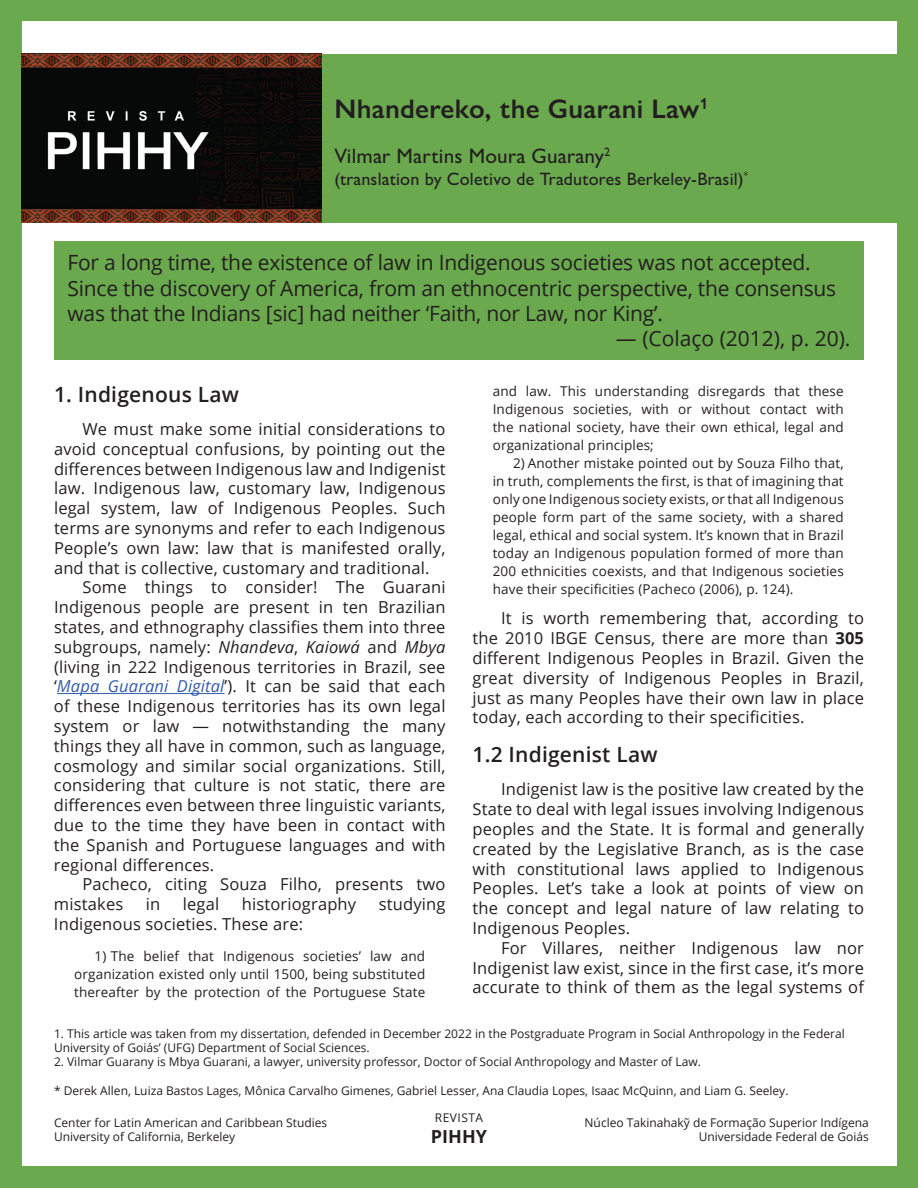
<style>
.page{position:relative;width:918px;height:1188px;background:#fff}
.page>*{position:absolute;margin:0;border:0;box-sizing:border-box;transform-origin:0 0}
.t1{font:600 27px "Gill Sans Nova";letter-spacing:.01em;color:#231f20}
.t2{font:21px/25.2px "Open Sans";letter-spacing:-.01em;color:#231f20}
.t3{font:600 21px "Open Sans";letter-spacing:.01em;color:#231f20}
.t4{font:500 21px "Gill Sans Nova";letter-spacing:.01em;color:#231f20}
.t5{font:500 18px "Gill Sans Nova";letter-spacing:.01em;color:#231f20}
.t6{font:700 18px "Open Sans";color:#231f20}
.t7{font:16.5px/19.8px "Open Sans";letter-spacing:.01em;color:#231f20;text-align:justify}
.t8{font:13.5px/18px "Open Sans";letter-spacing:.01em;color:#231f20;text-align:justify}
.Footnote{font:12px/14.4px "Open Sans";color:#231f20}
.Footnote-2{font:12px "Open Sans";letter-spacing:.04em;color:#231f20}
.s1{font-style:italic}
.s2{font-style:italic;color:#325caa}
.s3{font-weight:700}
</style>
<div class="page">
<div style="left:0;top:0;width:918px;height:1188px;background:linear-gradient(to right,#6aa94d,#6baa4f)"></div>
<div style="left:22px;top:22px;width:874px;height:1144px;background:#fff"></div>
<div style="left:22px;top:54px;width:874px;height:168px;background:#6aa94e"></div>
<hr style="left:57px;top:693px;width:168px;height:1px;background:#325caa">
<img style="left:22px;top:54px;width:299px;height:168px">
<div style="left:54px;top:241px;width:810px;height:119px;background:#6aa94e"></div>
<h1 class="t1" style="left:335px;top:92px;width:375px">Nhandereko, the Guarani Law<sup>1</sup></h1>
<p class="t4" style="left:335px;top:143px;width:277px">Vilmar Martins Moura Guarany<sup>2</sup></p>
<p class="t5" style="left:335px;top:167px;width:415px">(translation by Coletivo de Tradutores Berkeley-Brasil)<sup>*</sup></p>
<p class="t2" style="left:68px;top:250px;width:770px">For a long time, the existence of law in Indigenous societies was not accepted.<br>Since the discovery of America, from an ethnocentric perspective, the consensus was that the Indians [sic] had neither ‘Faith, nor Law, nor King’.</p>
<p class="t2" style="left:616px;top:325px;width:236px">— (Colaço (2012), p. 20).</p>
<h2 class="t3" style="left:54px;top:380px;width:186px">1. Indigenous Law</h2>
<p class="t7" style="left:54px;top:419px;width:393px;text-indent:28px">We must make some initial considerations to avoid conceptual confusions, by pointing out the differences between Indigenous law and Indigenist law. Indigenous law, customary law, Indigenous legal system, law of Indigenous Peoples. Such terms are synonyms and refer to each Indigenous People’s own law: law that is manifested orally, and that is collective, customary and traditional.</p>
<p class="t7" style="left:54px;top:577px;width:393px;text-indent:29px">Some things to consider! The Guarani Indigenous people are present in ten Brazilian states, and ethnography classifies them into three subgroups, namely: <span class="s1">Nhandeva</span>, <span class="s1">Kaiowá</span> and <span class="s1">Mbya </span>(living in 222 Indigenous territories in Brazil, see ‘<span class="s2">Mapa Guarani Digital</span>’). It can be said that each of these Indigenous territories has its own legal system or law — notwithstanding the many things they all have in common, such as language, cosmology and similar social organizations. Still, considering that culture is not static, there are differences even between three linguistic variants, due to the time they have been in contact with the Spanish and Portuguese languages and with regional differences.</p>
<p class="t7" style="left:54px;top:874px;width:393px;text-indent:28px">Pacheco, citing Souza Filho, presents two mistakes</p>
<p class="t7" style="left:146px;top:894px;width:16px">in</p>
<p class="t7" style="left:183px;top:894px;width:38px">legal</p>
<p class="t7" style="left:242px;top:894px;width:116px">historiography</p>
<p class="t7" style="left:379px;top:894px;width:68px">studying</p>
<p class="t7" style="left:54px;top:914px;width:251px">Indigenous societies. These are:</p>
<p class="t8" style="left:74px;top:947px;width:353px;text-indent:20px">1) The belief that Indigenous societies’ law and organization existed only until 1500, being substituted thereafter by the protection of the Portuguese State</p>
<p class="t8" style="left:493px;top:382px;width:353px">and law. This understanding disregards that these Indigenous societies, with or without contact with the national society, have their own ethical, legal and organizational principles;</p>
<p class="t8" style="left:493px;top:454px;width:353px;text-indent:20px">2) Another mistake pointed out by Souza Filho that, in truth, complements the first, is that of imagining that only one Indigenous society exists, or that all Indigenous people form part of the same society, with a shared legal, ethical and social system. It’s known that in Brazil today an Indigenous population formed of more than 200 ethnicities coexists, and that Indigenous societies have their specificities (Pacheco (2006), p. 124).</p>
<p class="t7" style="left:473px;top:608px;width:393px;text-indent:28px">It is worth remembering that, according to the 2010 IBGE Census, there are more than <span class="s3">305 </span>different Indigenous Peoples in Brazil. Given the great diversity of Indigenous Peoples in Brazil, just as many Peoples have their own law in place today, each according to their specificities.</p>
<h3 class="t3" style="left:472px;top:740px;width:187px">1.2 Indigenist Law</h3>
<p class="t7" style="left:473px;top:779px;width:393px;text-indent:28px">Indigenist law is the positive law created by the State to deal with legal issues involving Indigenous peoples and the State. It is formal and generally created by the Legislative Branch, as is the case with constitutional laws applied to Indigenous Peoples. Let’s take a look at points of view on the concept and legal nature of law relating to Indigenous Peoples.</p>
<p class="t7" style="left:473px;top:938px;width:393px;text-indent:28px">For Villares, neither Indigenous law nor Indigenist law exist, since in the first case, it’s more accurate to think of them as the legal systems of</p>
<p class="Footnote" style="left:54px;top:1026px;width:792px">1. This article was taken from my dissertation, defended in December 2022 in the Postgraduate Program in Social Anthropology in the Federal<br>University of Goiás’ (UFG) Department of Social Sciences.</p>
<p class="Footnote" style="left:54px;top:1055px;width:648px">2. Vilmar Guarany is Mbya Guarani, a lawyer, university professor, Doctor of Social Anthropology and Master of Law.</p>
<p class="Footnote" style="left:54px;top:1083px;width:736px">* Derek Allen, Luiza Bastos Lages, Mônica Carvalho Gimenes, Gabriel Lesser, Ana Claudia Lopes, Isaac McQuinn, and Liam G. Seeley.</p>
<p class="Footnote-2" style="left:435px;top:1109px;width:50px">REVISTA</p>
<p class="t6" style="left:431px;top:1124px;width:58px">PIHHY</p>
<p class="Footnote" style="left:54px;top:1115px;width:275px">Center for Latin American and Caribbean Studies<br>University of California, Berkeley</p>
<p class="Footnote" style="left:585px;top:1115px;width:286px;text-align:right">Núcleo Takinahakỹ de Formação Superior Indígena<br>Universidade Federal de Goiás</p>
</div>
